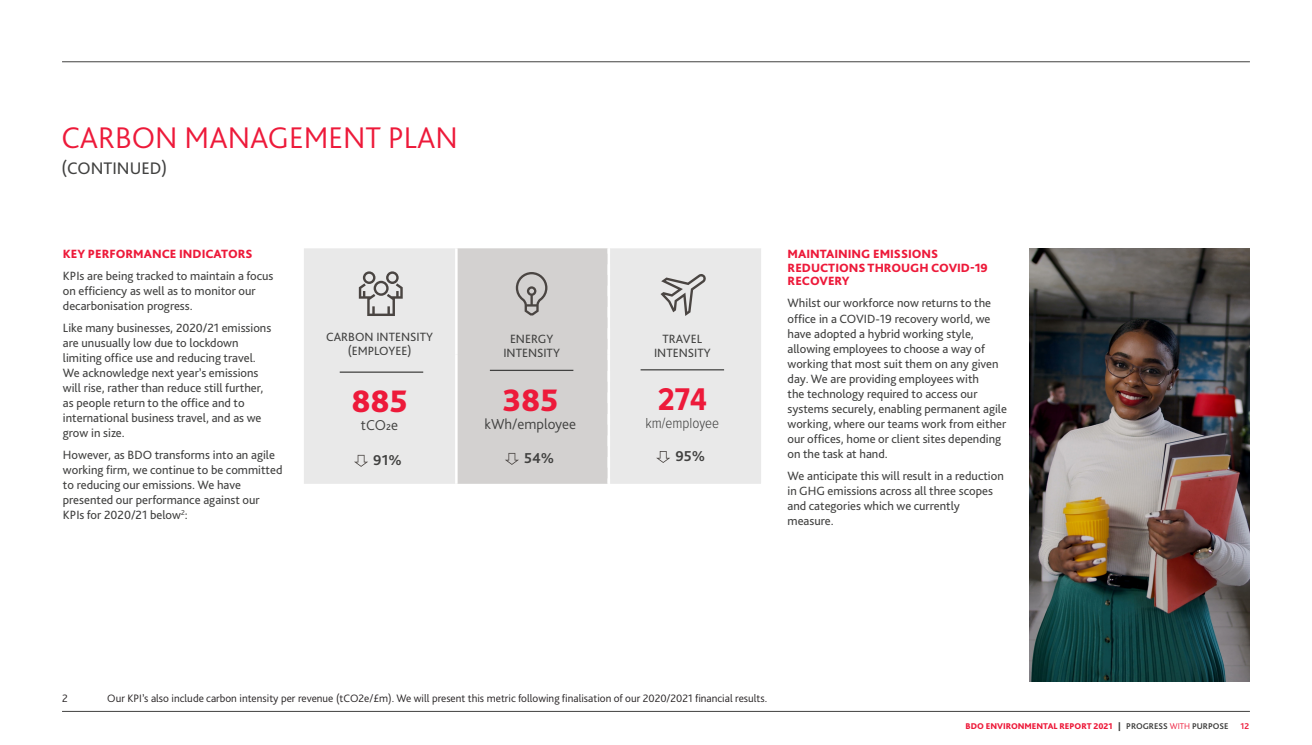
<style>
.page{position:relative;width:1312px;height:745px;background:#fff}
.page>*{position:absolute;margin:0;border:0;box-sizing:border-box;transform-origin:0 0}
.Body_Text{font:800 32.5px "Bliss Pro";color:#ed1a3a}
.Body_Text-2{font:700 32.5px "Proxima Nova Cond";color:#ed1a3a}
.Main_Page_Headline{font:300 31.25px "Bliss Pro";color:#ed1a3a}
.Main_Page_Subtitle{font:17.5px "Bliss Pro";color:#414140}
.Body_Text-3{font:300 15px "Bliss Pro";color:#414140}
.Body_Text-4{font:300 15px "Proxima Nova Cond";color:#414140}
.Body_Text-5{font:700 15px "Bliss Pro";color:#414140}
.Body_Text-6{font:12.5px/15px "Bliss Pro";color:#414140}
.Body_Subheading{font:800 12.5px/13.8px "Bliss Pro";color:#ed1a3a}
.Body_Subheading-2{font:12.5px/13.8px "Bliss Pro";color:#414140;text-align:center}
.t1{font:300 11.25px "Bliss Pro";color:#231f20}
.t2{font:800 8.75px "Bliss Pro";color:#ed1a3a}
.t3{font:700 8.75px "Bliss Pro";color:#ed1a3a}
.s1{color:#414140}
.s2{font-weight:700;color:#414140}
.s3{font-weight:300}
</style>
<div class="page">
<hr style="left:62px;top:61px;width:1187px;height:1px;background:#414140">
<hr style="left:62px;top:710px;width:1187px;height:1px;background:#414140">
<div style="left:304px;top:248px;width:454px;height:235px;background:#e9e9e9"></div>
<svg style="left:758px;top:248px;width:3px;height:236px"></svg>
<hr style="left:455px;top:248px;width:2px;height:106px;background:#fff">
<hr style="left:455px;top:354px;width:2px;height:129px;background:#fff">
<hr style="left:640px;top:369px;width:84px;height:1px;background:#414140">
<hr style="left:339px;top:371px;width:84px;height:1px;background:#414140">
<svg style="left:656px;top:450px;width:14px;height:12px"></svg>
<svg style="left:660px;top:274px;width:46px;height:42px;background:#c3c2c1"></svg>
<svg style="left:359px;top:271px;width:43px;height:45px;background:#b8b6b5"></svg>
<svg style="left:354px;top:454px;width:14px;height:12px"></svg>
<img style="left:1029px;top:248px;width:220px;height:432px">
<div style="left:457px;top:248px;width:153px;height:235px;background:#d3d1d0"></div>
<p class="Main_Page_Headline" style="left:61px;top:118px;width:398px">CARBON MANAGEMENT PLAN</p>
<p class="Main_Page_Subtitle" style="left:61px;top:158px;width:107px">(CONTINUED)</p>
<p class="Body_Subheading" style="left:63px;top:246px;width:191px">KEY PERFORMANCE INDICATORS</p>
<p class="Body_Text-6" style="left:63px;top:268px;width:212px">KPIs are being tracked to maintain a focus on efficiency as well as to monitor our decarbonisation progress.</p>
<p class="Body_Text-6" style="left:63px;top:320px;width:210px">Like many businesses, 2020/21 emissions are unusually low due to lockdown limiting office use and reducing travel.<br>We acknowledge next year’s emissions will rise, rather than reduce still further, as people return to the office and to international business travel, and as we grow in size.</p>
<p class="Body_Text-6" style="left:63px;top:447px;width:221px">However, as BDO transforms into an agile working firm, we continue to be committed to reducing our emissions. We have presented our performance against our KPIs for 2020/21 below<sup>2</sup>:</p>
<p class="Body_Subheading-2" style="left:326px;top:330px;width:108px">CARBON INTENSITY (EMPLOYEE)</p>
<p class="Body_Text" style="left:351px;top:381px;width:58px">885</p>
<p class="Body_Text-3" style="left:361px;top:415px;width:39px">tCO2e</p>
<p class="Body_Text-5" style="left:373px;top:450px;width:30px">91%</p>
<p class="Body_Subheading-2" style="left:503px;top:331px;width:58px">ENERGY<br>INTENSITY</p>
<p class="Body_Subheading-2" style="left:654px;top:331px;width:58px">TRAVEL<br>INTENSITY</p>
<p class="Body_Text" style="left:502px;top:379px;width:57px">385</p>
<p class="Body_Text-3" style="left:484px;top:414px;width:93px">kWh/employee</p>
<p class="Body_Text-5" style="left:524px;top:449px;width:32px">54%</p>
<p class="Body_Text-2" style="left:657px;top:375px;width:50px">274</p>
<p class="Body_Text-4" style="left:645px;top:412px;width:75px">km/employee</p>
<p class="Body_Text-5" style="left:675px;top:447px;width:31px">95%</p>
<p class="Body_Subheading" style="left:787px;top:246px;width:202px">MAINTAINING EMISSIONS<br>REDUCTIONS THROUGH COVID-19<br>RECOVERY</p>
<p class="Body_Text-6" style="left:787px;top:295px;width:221px">Whilst our workforce now returns to the office in a COVID-19 recovery world, we have adopted a hybrid working style, allowing employees to choose a way of working that most suit them on any given day. We are providing employees with<br>the technology required to access our systems securely, enabling permanent agile working, where our teams work from either our offices, home or client sites depending on the task at hand.</p>
<p class="Body_Text-6" style="left:787px;top:467px;width:218px">We anticipate this will result in a reduction in GHG emissions across all three scopes and categories which we currently measure.</p>
<p class="t1" style="left:62px;top:691px;width:7px">2</p>
<p class="t1" style="left:107px;top:691px;width:661px">Our KPI’s also include carbon intensity per revenue (tCO2e/£m). We will present this metric following finalisation of our 2020/2021 financial results.</p>
<p class="t2" style="left:965px;top:719px;width:264px">BDO ENVIRONMENTAL REPORT 2021 <span class="s1">|</span> <span class="s2">PROGRESS</span> <span class="s3">WITH</span> <span class="s2">PURPOSE</span></p>
<p class="t3" style="left:1240px;top:719px;width:10px">12</p>
</div>
